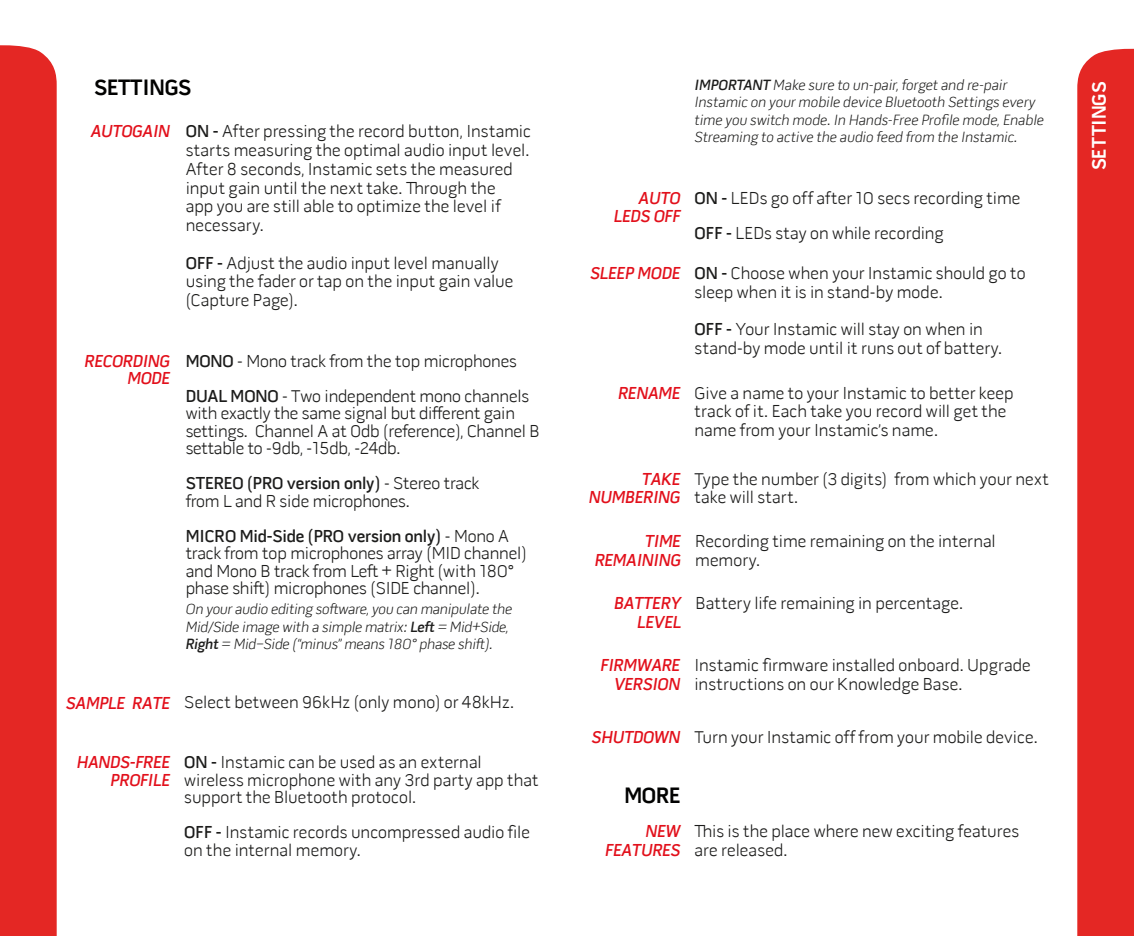
<style>
.page{position:relative;width:1134px;height:936px;background:#fff}
.page>*{position:absolute;margin:0;border:0;box-sizing:border-box;transform-origin:0 0}
.t1{font:700 22.5px "Pill Gothic 600 mg";letter-spacing:-.01em;color:#020201}
.t2{font:700 20px "Pill Gothic 600 mg";letter-spacing:.005em;color:#fff}
.t3{font:300 17.5px/18.8px "Pill Gothic 600 mg";letter-spacing:.005em;color:#1c1c1b}
.t4{font:17.5px/18.8px "Pill Gothic 600 mg Semibd Obq";letter-spacing:-.01em;color:#e2101b;text-align:right}
.t5{font:15px/17.5px "Pill Gothic 600 mg Light Obq";letter-spacing:-.005em;color:#1c1c1b}
.s1{font-family:"Pill Gothic 600 mg Semibd Obq";font-weight:400;color:#e2101b}
.s2{font-weight:600}
.s3{font-family:"Pill Gothic 600 mg Semibd Obq"}
</style>
<div class="page">
<div style="left:1077px;top:48px;width:57px;height:887px;background:#e42724"></div>
<div style="left:0;top:45px;width:57px;height:890px;background:#e42724"></div>
<p class="t1" style="left:94px;top:74px;width:99px">SETTINGS</p>
<p class="t3" style="left:186px;top:122px;width:347px;text-indent:-95px"><span class="s1">AUTOGAIN</span> <span class="s2">ON -</span> After pressing the record button, Instamic starts measuring the optimal audio input level.<br>After 8 seconds, Instamic sets the measured input gain until the next take. Through the<br>app you are still able to optimize the level if necessary.</p>
<p class="t3" style="left:186px;top:253px;width:329px"><span class="s2">OFF -</span> Adjust the audio input level manually using the fader or tap on the input gain value (Capture Page).</p>
<p class="t4" style="left:85px;top:352px;width:87px;line-height:17.5px">RECORDING<br>MODE</p>
<p class="t3" style="left:186px;top:343px;width:345px;line-height:35px"><span class="s2">MONO</span> - Mono track from the top microphones<br><span class="s2">DUAL MONO</span> - Two independent mono channels</p>
<p class="t3" style="left:186px;top:405px;width:355px;line-height:17.5px">with exactly the same signal but different gain settings. Channel A at 0db (reference), Channel B settable to -9db, -15db, -24db.</p>
<p class="t3" style="left:186px;top:475px;width:295px;line-height:17.5px"><span class="s2">STEREO (PRO version only)</span> - Stereo track from L and R side microphones.</p>
<p class="t3" style="left:186px;top:527px;width:343px;line-height:17.5px"><span class="s2">MICRO Mid-Side (PRO version only)</span> - Mono A track from top microphones array (MID channel) and Mono B track from Left + Right (with 180° phase shift) microphones (SIDE channel).</p>
<p class="t5" style="left:186px;top:600px;width:328px">On your audio editing software, you can manipulate the<br>Mid/Side image with a simple matrix: <span class="s3">Left</span> = Mid+Side,<br><span class="s3">Right</span> = Mid−Side (“minus” means 180° phase shift).</p>
<p class="t4" style="left:66px;top:694px;width:106px">SAMPLE RATE</p>
<p class="t3" style="left:184px;top:692px;width:331px">Select between 96kHz (only mono) or 48kHz.</p>
<p class="t4" style="left:77px;top:753px;width:95px;line-height:17.5px">HANDS-FREE<br>PROFILE</p>
<p class="t3" style="left:184px;top:753px;width:356px;line-height:17.5px"><span class="s2">ON -</span> Instamic can be used as an external wireless microphone with any 3rd party app that support the Bluetooth protocol.</p>
<p class="t3" style="left:184px;top:823px;width:347px;line-height:17.5px"><span class="s2">OFF -</span> Instamic records uncompressed audio file on the internal memory.</p>
<p class="t5" style="left:694px;top:76px;width:351px"><span class="s3">IMPORTANT</span> Make sure to un-pair, forget and re-pair Instamic on your mobile device Bluetooth Settings every time you switch mode. In Hands-Free Profile mode, Enable Streaming to active the audio feed from the Instamic.</p>
<p class="t4" style="left:614px;top:188px;width:68px">AUTO<br>LEDS OFF</p>
<p class="t3" style="left:694px;top:180px;width:327px;line-height:35px"><span class="s2">ON -</span> LEDs go off after 10 secs recording time<br><span class="s2">OFF -</span> LEDs stay on while recording</p>
<p class="t3" style="left:694px;top:264px;width:333px;text-indent:-104px"><span class="s1">SLEEP MODE</span> <span class="s2">ON -</span> Choose when your Instamic should go to sleep when it is in stand-by mode.</p>
<p class="t3" style="left:694px;top:320px;width:309px"><span class="s2">OFF -</span> Your Instamic will stay on when in stand-by mode until it runs out of battery.</p>
<p class="t3" style="left:694px;top:383px;width:320px;text-indent:-76px"><span class="s1">RENAME</span> Give a name to your Instamic to better keep track of it. Each take you record will get the name from your Instamic’s name.</p>
<p class="t4" style="left:589px;top:469px;width:93px">TAKE<br>NUMBERING</p>
<p class="t3" style="left:694px;top:469px;width:356px">Type the number (3 digits) from which your next take will start.</p>
<p class="t4" style="left:595px;top:531px;width:88px">TIME<br>REMAINING</p>
<p class="t3" style="left:695px;top:531px;width:302px">Recording time remaining on the internal memory.</p>
<p class="t4" style="left:614px;top:594px;width:69px">BATTERY<br>LEVEL</p>
<p class="t3" style="left:695px;top:593px;width:269px">Battery life remaining in percentage.</p>
<p class="t4" style="left:601px;top:656px;width:81px">FIRMWARE<br>VERSION</p>
<p class="t3" style="left:694px;top:656px;width:338px">Instamic firmware installed onboard. Upgrade instructions on our Knowledge Base.</p>
<p class="t3" style="left:591px;top:727px;width:448px"><span class="s1">SHUTDOWN</span> Turn your Instamic off from your mobile device.</p>
<p class="t1" style="left:624px;top:781px;width:58px">MORE</p>
<p class="t4" style="left:605px;top:822px;width:77px">NEW<br>FEATURES</p>
<p class="t3" style="left:694px;top:822px;width:326px">This is the place where new exciting features are released.</p>
<p class="t2" style="left:1087px;top:170px;width:90px;rotate:-90deg">SETTINGS</p>
</div>
